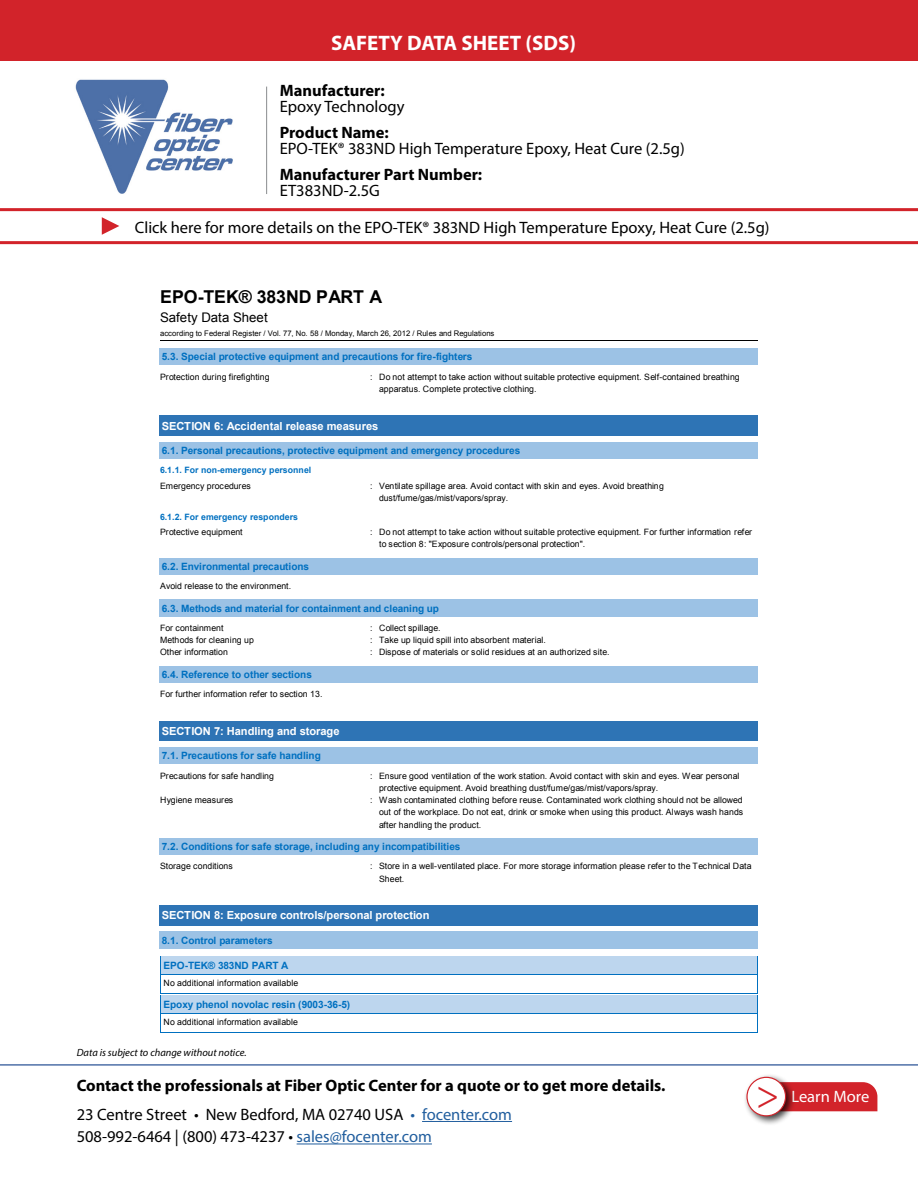
<style>
.page{position:relative;width:918px;height:1188px;background:#fff}
.page>*{position:absolute;margin:0;border:0;box-sizing:border-box;transform-origin:0 0}
.t1{font:42px "Minion Pro";color:#d2232a}
.t2{font:700 21px "Myriad Pro";color:#fff}
.t3{font:700 17.7px "Arial";letter-spacing:-.005em;color:#000}
.t4{font:16.5px/16.5px "Myriad Pro";color:#000}
.t5{font:700 16.5px "Myriad Pro";color:#000}
.t6{font:16.5px "Myriad Pro";color:#fff}
.t7{font:13.2px "Arial";color:#000}
.t8{font:700 11.1px "Arial";letter-spacing:-.01em;color:#fff}
.t9{font:italic 10.5px "Myriad Pro";color:#000}
.t10{font:700 10.05px "Arial";letter-spacing:-.005em;color:#0070c0}
.t11{font:8.7px/12.1px "Arial";color:#000}
.t12{font:700 8.7px "Arial";letter-spacing:-.005em;color:#0070c0}
.t13{font:7.65px "Arial";letter-spacing:-.005em;color:#000}
.s1{font-weight:700}
.s2{color:#215e9e}
</style>
<div class="page">
<hr style="left:422px;top:1121px;width:90px;height:1px;background:#215e9e">
<hr style="left:297px;top:1144px;width:135px;height:1px;background:#215e9e">
<hr style="left:0;top:1064px;width:918px;height:2px;background:#4f70a8">
<img style="left:75px;top:79px;width:158px;height:115px">
<hr style="left:266px;top:87px;width:1px;height:107px;background:#8a8c8e">
<div style="left:796px;top:1082px;width:81px;height:29px;background:#d2232a"></div>
<div style="left:743px;top:1074px;width:53px;height:52px;background:#000;opacity:.75"></div>
<div style="left:747px;top:1077px;width:39px;height:39px;background:#fff;border-radius:50%"></div>
<div style="left:746px;top:1077px;width:40px;height:39px;border:1px solid #d2232a;border-radius:50%"></div>
<hr style="left:0;top:241px;width:918px;height:3px;background:#d2232a">
<hr style="left:0;top:208px;width:918px;height:3px;background:#d2232a">
<svg style="left:102px;top:217px;width:17px;height:18px"></svg>
<div style="left:0;top:0;width:918px;height:60px;background:#d2232a"></div>
<hr style="left:160px;top:340px;width:597px;height:1px;background:#000">
<div style="left:160px;top:349px;width:597px;height:16px;background:#9cc2e5"></div>
<hr style="left:160px;top:365px;width:597px;height:1px;background:#9cc2e5">
<svg style="left:757px;top:349px;width:1px;height:16px"></svg>
<div style="left:160px;top:416px;width:597px;height:19px;background:#2e74b5"></div>
<hr style="left:160px;top:435px;width:597px;height:1px;background:#2e74b5">
<svg style="left:757px;top:416px;width:1px;height:20px"></svg>
<div style="left:160px;top:443px;width:597px;height:15px;background:#9cc2e5"></div>
<hr style="left:160px;top:442px;width:597px;height:1px;background:#9cc2e5">
<hr style="left:160px;top:458px;width:597px;height:1px;background:#9cc2e5">
<svg style="left:757px;top:442px;width:1px;height:17px"></svg>
<div style="left:160px;top:558px;width:597px;height:16px;background:#9cc2e5"></div>
<hr style="left:160px;top:574px;width:597px;height:1px;background:#9cc2e5">
<svg style="left:757px;top:558px;width:1px;height:17px"></svg>
<div style="left:160px;top:600px;width:597px;height:16px;background:#9cc2e5"></div>
<hr style="left:160px;top:616px;width:597px;height:1px;background:#9cc2e5">
<svg style="left:757px;top:600px;width:1px;height:17px"></svg>
<div style="left:160px;top:666px;width:597px;height:16px;background:#9cc2e5"></div>
<hr style="left:160px;top:682px;width:597px;height:1px;background:#9cc2e5">
<svg style="left:757px;top:666px;width:1px;height:17px"></svg>
<div style="left:160px;top:721px;width:597px;height:20px;background:#2e74b5"></div>
<hr style="left:160px;top:741px;width:597px;height:1px;background:#2e74b5">
<svg style="left:757px;top:721px;width:1px;height:20px"></svg>
<div style="left:160px;top:748px;width:597px;height:16px;background:#9cc2e5"></div>
<hr style="left:160px;top:764px;width:597px;height:1px;background:#9cc2e5">
<svg style="left:757px;top:748px;width:1px;height:16px"></svg>
<div style="left:160px;top:838px;width:597px;height:16px;background:#9cc2e5"></div>
<hr style="left:160px;top:854px;width:597px;height:1px;background:#9cc2e5">
<svg style="left:757px;top:838px;width:1px;height:17px"></svg>
<div style="left:160px;top:906px;width:597px;height:19px;background:#2e74b5"></div>
<hr style="left:160px;top:905px;width:597px;height:1px;background:#2e74b5">
<hr style="left:160px;top:925px;width:597px;height:1px;background:#2e74b5">
<svg style="left:757px;top:905px;width:1px;height:21px"></svg>
<div style="left:160px;top:932px;width:597px;height:16px;background:#9cc2e5"></div>
<hr style="left:160px;top:948px;width:597px;height:1px;background:#9cc2e5">
<svg style="left:757px;top:932px;width:1px;height:17px"></svg>
<div style="left:164px;top:960px;width:591px;height:11px;background:#bdd6ee"></div>
<hr style="left:161px;top:956px;width:596px;height:1px;background:#0070c0">
<hr style="left:161px;top:957px;width:596px;height:3px;background:#bdd6ee">
<hr style="left:160px;top:971px;width:598px;height:3px;background:#bdd6ee">
<hr style="left:161px;top:974px;width:596px;height:1px;background:#0070c0">
<hr style="left:161px;top:993px;width:596px;height:1px;background:#0070c0">
<div style="left:164px;top:999px;width:591px;height:11px;background:#bdd6ee"></div>
<hr style="left:161px;top:995px;width:596px;height:1px;background:#0070c0">
<hr style="left:161px;top:996px;width:596px;height:3px;background:#bdd6ee">
<hr style="left:160px;top:1010px;width:598px;height:3px;background:#bdd6ee">
<hr style="left:161px;top:1013px;width:596px;height:1px;background:#0070c0">
<svg style="left:160px;top:956px;width:1px;height:77px"></svg>
<hr style="left:161px;top:1032px;width:596px;height:1px;background:#0070c0">
<svg style="left:757px;top:956px;width:1px;height:77px"></svg>
<p class="t2" style="left:331px;top:29px;width:246px">SAFETY DATA SHEET (SDS)</p>
<p class="t4" style="left:280px;top:82px;width:126px"><span class="s1">Manufacturer:<br></span>Epoxy Technology</p>
<p class="t4" style="left:280px;top:124px;width:407px"><span class="s1">Product Name:<br></span>EPO-TEK® 383ND High Temperature Epoxy, Heat Cure (2.5g)</p>
<p class="t5" style="left:280px;top:163px;width:204px">Manufacturer Part Number:</p>
<p class="t4" style="left:280px;top:182px;width:102px">ET383ND-2.5G</p>
<p class="t4" style="left:135px;top:219px;width:636px">Click here for more details on the EPO-TEK® 383ND High Temperature Epoxy, Heat Cure (2.5g)</p>
<h3 class="t3" style="left:160px;top:285px;width:224px">EPO-TEK® 383ND PART A</h3>
<h3 class="t7" style="left:160px;top:309px;width:109px">Safety Data Sheet</h3>
<p class="t13" style="left:160px;top:328px;width:336px">according to Federal Register / Vol. 77, No. 58 / Monday, March 26, 2012 / Rules and Regulations</p>
<p class="t10" style="left:162px;top:350px;width:312px">5.3. Special protective equipment and precautions for fire-fighters</p>
<p class="t11" style="left:160px;top:371px;width:111px">Protection during firefighting</p>
<p class="t11" style="left:379px;top:371px;width:362px;text-indent:-9px">: Do not attempt to take action without suitable protective equipment. Self-contained breathing apparatus. Complete protective clothing.</p>
<p class="t8" style="left:162px;top:418px;width:218px">SECTION 6: Accidental release measures</p>
<p class="t10" style="left:162px;top:444px;width:360px">6.1. Personal precautions, protective equipment and emergency procedures</p>
<p class="t12" style="left:160px;top:464px;width:153px">6.1.1. For non-emergency personnel</p>
<p class="t11" style="left:160px;top:480px;width:92px">Emergency procedures</p>
<p class="t11" style="left:379px;top:480px;width:286px;text-indent:-9px">: Ventilate spillage area. Avoid contact with skin and eyes. Avoid breathing dust/fume/gas/mist/vapors/spray.</p>
<p class="t12" style="left:160px;top:511px;width:139px">6.1.2. For emergency responders</p>
<p class="t11" style="left:160px;top:526px;width:84px">Protective equipment</p>
<p class="t11" style="left:379px;top:526px;width:375px;text-indent:-9px">: Do not attempt to take action without suitable protective equipment. For further information refer to section 8: "Exposure controls/personal protection".</p>
<p class="t10" style="left:162px;top:560px;width:149px">6.2. Environmental precautions</p>
<p class="t11" style="left:160px;top:580px;width:133px">Avoid release to the environment.</p>
<p class="t10" style="left:162px;top:601px;width:279px">6.3. Methods and material for containment and cleaning up</p>
<p class="t11" style="left:160px;top:622px;width:65px">For containment</p>
<p class="t11" style="left:370px;top:622px;width:72px">: Collect spillage.</p>
<p class="t11" style="left:160px;top:634px;width:95px">Methods for cleaning up</p>
<p class="t11" style="left:370px;top:634px;width:177px">: Take up liquid spill into absorbent material.</p>
<p class="t11" style="left:160px;top:646px;width:69px">Other information</p>
<p class="t11" style="left:370px;top:646px;width:241px">: Dispose of materials or solid residues at an authorized site.</p>
<p class="t10" style="left:162px;top:668px;width:152px">6.4. Reference to other sections</p>
<p class="t11" style="left:160px;top:688px;width:164px">For further information refer to section 13.</p>
<p class="t8" style="left:162px;top:724px;width:179px">SECTION 7: Handling and storage</p>
<p class="t10" style="left:162px;top:749px;width:161px">7.1. Precautions for safe handling</p>
<p class="t11" style="left:160px;top:770px;width:116px">Precautions for safe handling</p>
<p class="t11" style="left:379px;top:770px;width:362px;text-indent:-9px">: Ensure good ventilation of the work station. Avoid contact with skin and eyes. Wear personal protective equipment. Avoid breathing dust/fume/gas/mist/vapors/spray.</p>
<p class="t11" style="left:160px;top:794px;width:75px">Hygiene measures</p>
<p class="t11" style="left:379px;top:794px;width:366px;text-align:justify;text-indent:-9px">: Wash contaminated clothing before reuse. Contaminated work clothing should not be allowed out of the workplace. Do not eat, drink or smoke when using this product. Always wash hands after handling the product.</p>
<p class="t10" style="left:162px;top:840px;width:300px">7.2. Conditions for safe storage, including any incompatibilities</p>
<p class="t11" style="left:160px;top:860px;width:74px">Storage conditions</p>
<p class="t11" style="left:379px;top:860px;width:374px;text-indent:-9px">: Store in a well-ventilated place. For more storage information please refer to the Technical Data<br>Sheet.</p>
<p class="t8" style="left:162px;top:908px;width:269px">SECTION 8: Exposure controls/personal protection</p>
<p class="t10" style="left:162px;top:933px;width:113px">8.1. Control parameters</p>
<p class="t10" style="left:164px;top:959px;width:127px">EPO-TEK® 383ND PART A</p>
<p class="t11" style="left:164px;top:977px;width:136px">No additional information available</p>
<p class="t10" style="left:164px;top:998px;width:188px">Epoxy phenol novolac resin (9003-36-5)</p>
<p class="t11" style="left:164px;top:1016px;width:136px">No additional information available</p>
<p class="t9" style="left:77px;top:1046px;width:171px">Data is subject to change without notice.</p>
<p class="t5" style="left:77px;top:1074px;width:590px">Contact the professionals at Fiber Optic Center for a quote or to get more details.</p>
<p class="t4" style="left:77px;top:1103px;width:437px;line-height:22.5px">23 Centre Street • New Bedford, MA 02740 USA <span class="s2">• focenter.com<br></span>508-992-6464 | (800) 473-4237 • <span class="s2">sales@focenter.com</span></p>
<p class="t1" style="left:756px;top:1066px;width:25px">&gt;</p>
<p class="t6" style="left:791px;top:1087px;width:79px">Learn More</p>
</div>
